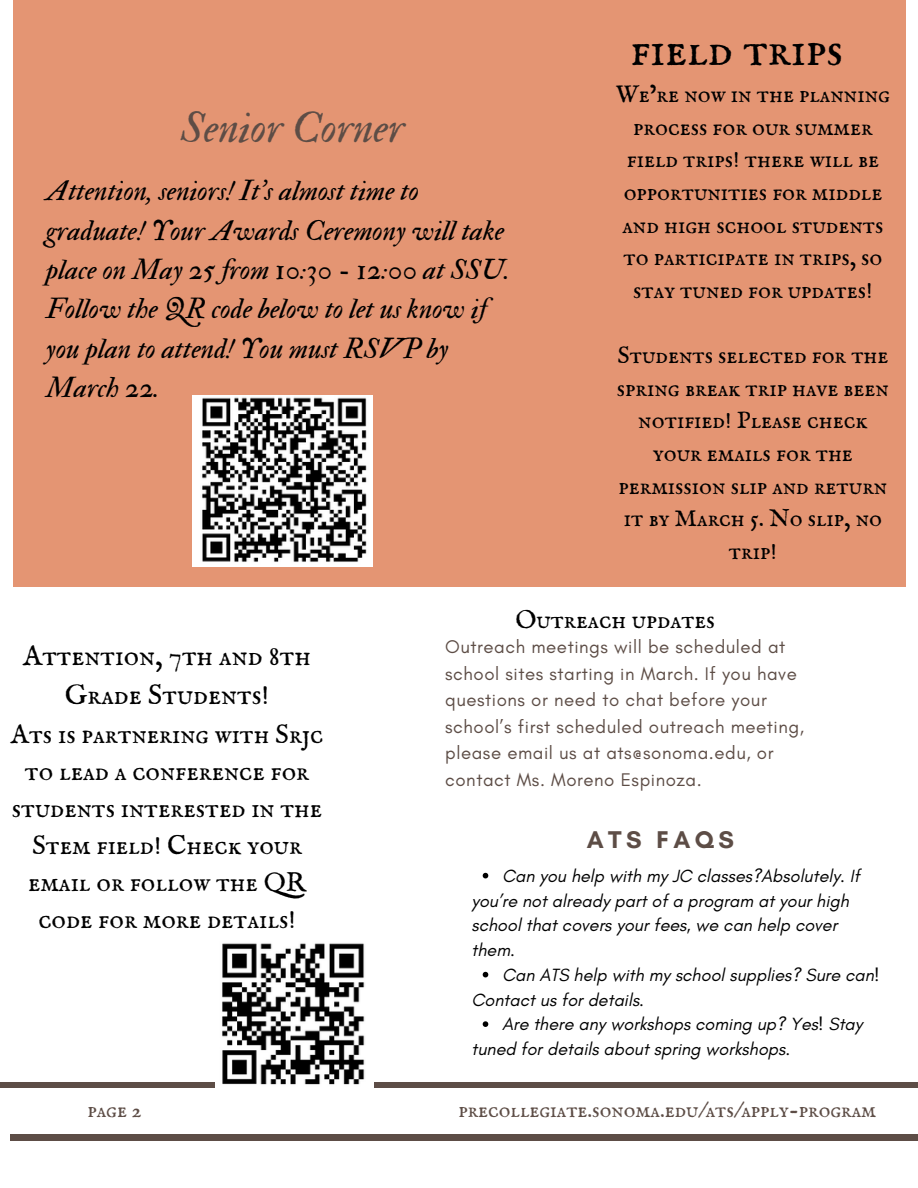
<style>
.page{position:relative;width:918px;height:1188px;background:#fff}
.page>*{position:absolute;margin:0;border:0;box-sizing:border-box;transform-origin:0 0}
.t1{font:48px "IM FELL English SC";color:#000}
.t2{font:43.65px "IM FELL Double Pica Italic";color:#5d4d46}
.t3{font:28.5px/39.3px "IM FELL Double Pica Italic";color:#000}
.t4{font:28.5px/39.3px "IM FELL English SC";color:#000;text-align:center}
.t5{font:27px/37.2px "IM FELL English SC";color:#000;text-align:center}
.t6{font:25.5px "IM FELL English SC";color:#000}
.t7{font:700 24.6px "Glacial Indifference";letter-spacing:.18em;color:#5d4d46}
.t8{font:24px/32.7px "IM FELL English SC";color:#000;text-align:center}
.t9{font:21.75px "IM FELL English SC";color:#5d4d46}
.t10{font:18.6px/26.4px "Glacial Indifference";letter-spacing:.03em;color:#5d4d46}
.t11{font:italic 18px "Glacial Indifference";color:#000}
</style>
<div class="page">
<div style="left:0;top:1082px;width:918px;height:6px;background:#5d4d46"></div>
<div style="left:10px;top:1135px;width:908px;height:6px;background:#5d4d46"></div>
<div style="left:13px;top:0;width:892px;height:586px;background:#e49573"></div>
<img style="left:193px;top:395px;width:180px;height:171px">
<img style="left:216px;top:943px;width:157px;height:144px">
<svg style="left:483px;top:873px;width:5px;height:5px"></svg>
<svg style="left:483px;top:972px;width:5px;height:5px"></svg>
<svg style="left:483px;top:1021px;width:5px;height:6px"></svg>
<p class="t2" style="left:181px;top:101px;width:225px">Senior Corner</p>
<p class="t3" style="left:46px;top:172px;width:465px">Attention, seniors! It’s almost time to graduate! Your Awards Ceremony will take place on May 25 from 10:30 - 12:00 at SSU.<br>Follow the QR code below to let us know if you plan to attend! You must RSVP by March 22.</p>
<p class="t1" style="left:631px;top:22px;width:214px">field trips</p>
<p class="t8" style="left:616px;top:79px;width:276px">We’re now in the planning process for our summer field trips! there will be opportunities for middle and high school students to participate in trips, so stay tuned for updates!</p>
<p class="t8" style="left:617px;top:340px;width:274px">Students selected for the spring break trip have been notified! Please check your emails for the permission slip and return it by March 5. No slip, no trip!</p>
<h4 class="t6" style="left:516px;top:605px;width:201px">Outreach updates</h4>
<p class="t4" style="left:23px;top:638px;width:289px">Attention, 7th and 8th<br>Grade Students!</p>
<p class="t5" style="left:11px;top:717px;width:314px">Ats is partnering with Srjc to lead a conference for students interested in the<br>Stem field! Check your email or follow the QR code for more details!</p>
<h4 class="t10" style="left:445px;top:634px;width:360px">Outreach meetings will be scheduled at school sites starting in March. If you have questions or need to chat before your school’s first scheduled outreach meeting, please email us at ats@sonoma.edu, or contact Ms. Moreno Espinoza.</h4>
<h1 class="t7" style="left:587px;top:825px;width:149px">ATS FAQS</h1>
<h4 class="t11" style="left:502px;top:865px;width:359px">Can you help with my JC classes?Absolutely. If</h4>
<p class="t11" style="left:471px;top:889px;width:379px">you’re not already part of a program at your high</p>
<h2 class="t11" style="left:471px;top:914px;width:367px">school that covers your fees, we can help cover</h2>
<h2 class="t11" style="left:471px;top:939px;width:45px">them.</h2>
<h3 class="t11" style="left:502px;top:964px;width:379px">Can ATS help with my school supplies? Sure can!</h3>
<p class="t11" style="left:471px;top:988px;width:174px">Contact us for details.</p>
<p class="t11" style="left:502px;top:1013px;width:362px">Are there any workshops coming up? Yes! Stay</p>
<p class="t11" style="left:471px;top:1038px;width:320px">tuned for details about spring workshops.</p>
<h2 class="t9" style="left:87px;top:1098px;width:56px">page 2</h2>
<p class="t9" style="left:458px;top:1098px;width:419px">precollegiate.sonoma.edu/ats/apply-program</p>
</div>
